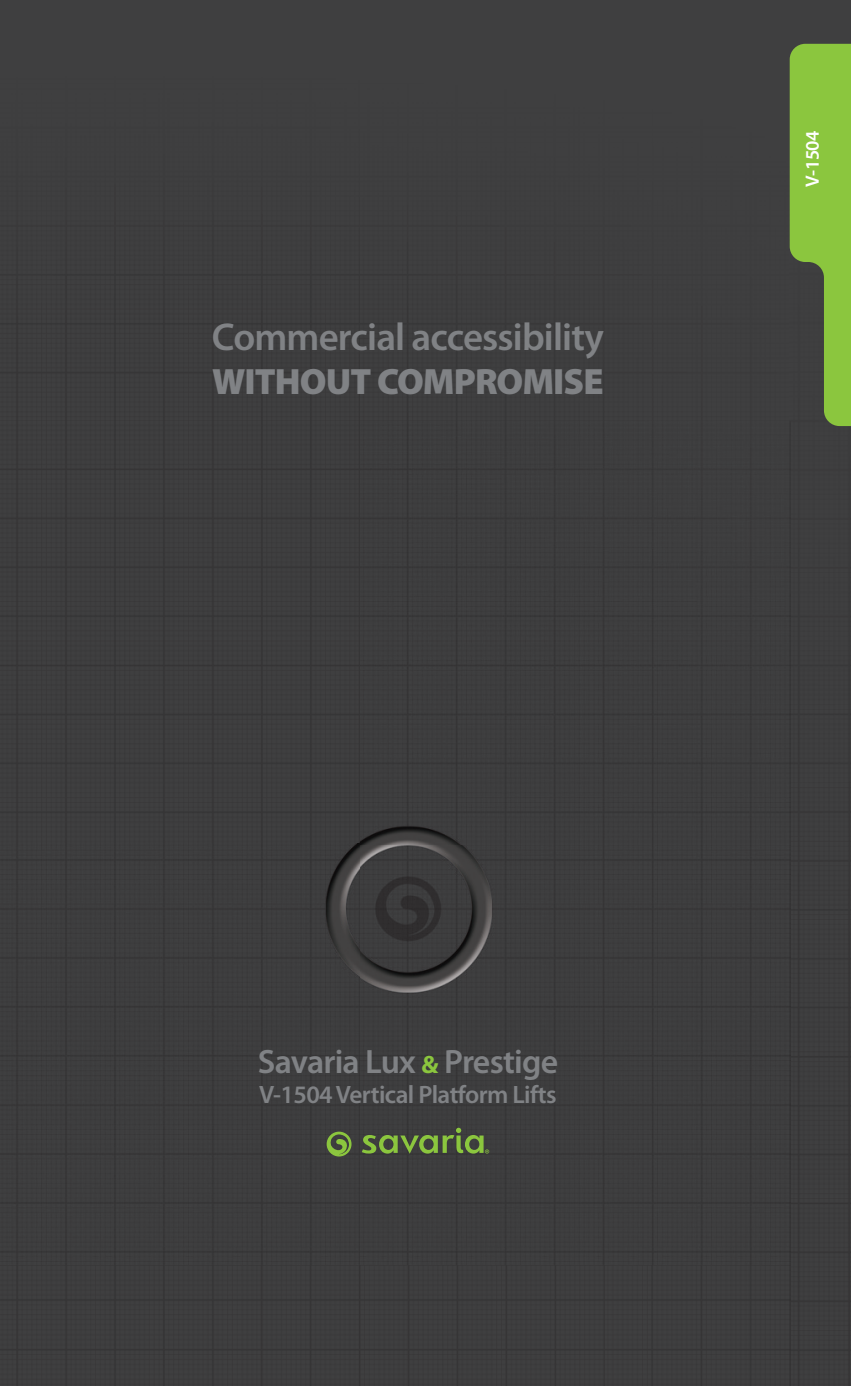
<style>
.page{position:relative;width:851px;height:1386px;background:#fff}
.page>*{position:absolute;margin:0;border:0;box-sizing:border-box;transform-origin:0 0}
.t1{font:600 38.85px "Myriad Pro";letter-spacing:-.02em;color:#808285}
.t2{font:900 36.75px "Myriad Pro";letter-spacing:-.025em;color:#808285}
.t3{font:600 33.95px "Myriad Pro";letter-spacing:-.025em;color:#808285}
.t4{font:600 25.2px "Myriad Pro";letter-spacing:-.025em;color:#808285}
.t5{font:600 19.25px "Myriad Pro";color:#fff}
.s1{font-weight:700;font-size:25.2px;color:#8bc63e}
</style>
<div class="page">
<div style="left:0;top:0;width:850px;height:1386px;background:#3d3d3e"></div>
<svg style="left:789px;top:44px;width:61px;height:382px;background:#77a33e"></svg>
<svg style="left:326px;top:1132px;width:25px;height:25px"></svg>
<svg style="left:362px;top:1128px;width:127px;height:26px;background:#55693d"></svg>
<p class="t1" style="left:212px;top:312px;width:393px">Commercial accessibility</p>
<p class="t2" style="left:212px;top:357px;width:393px">WITHOUT COMPROMISE</p>
<p class="t5" style="left:800px;top:187px;width:58px;rotate:-90deg">V-1504</p>
<h2 class="t3" style="left:258px;top:1040px;width:302px">Savaria Lux <span class="s1">&amp;</span> Prestige</h2>
<h3 class="t4" style="left:259px;top:1078px;width:299px">V-1504 Vertical Platform Lifts</h3>
</div>
